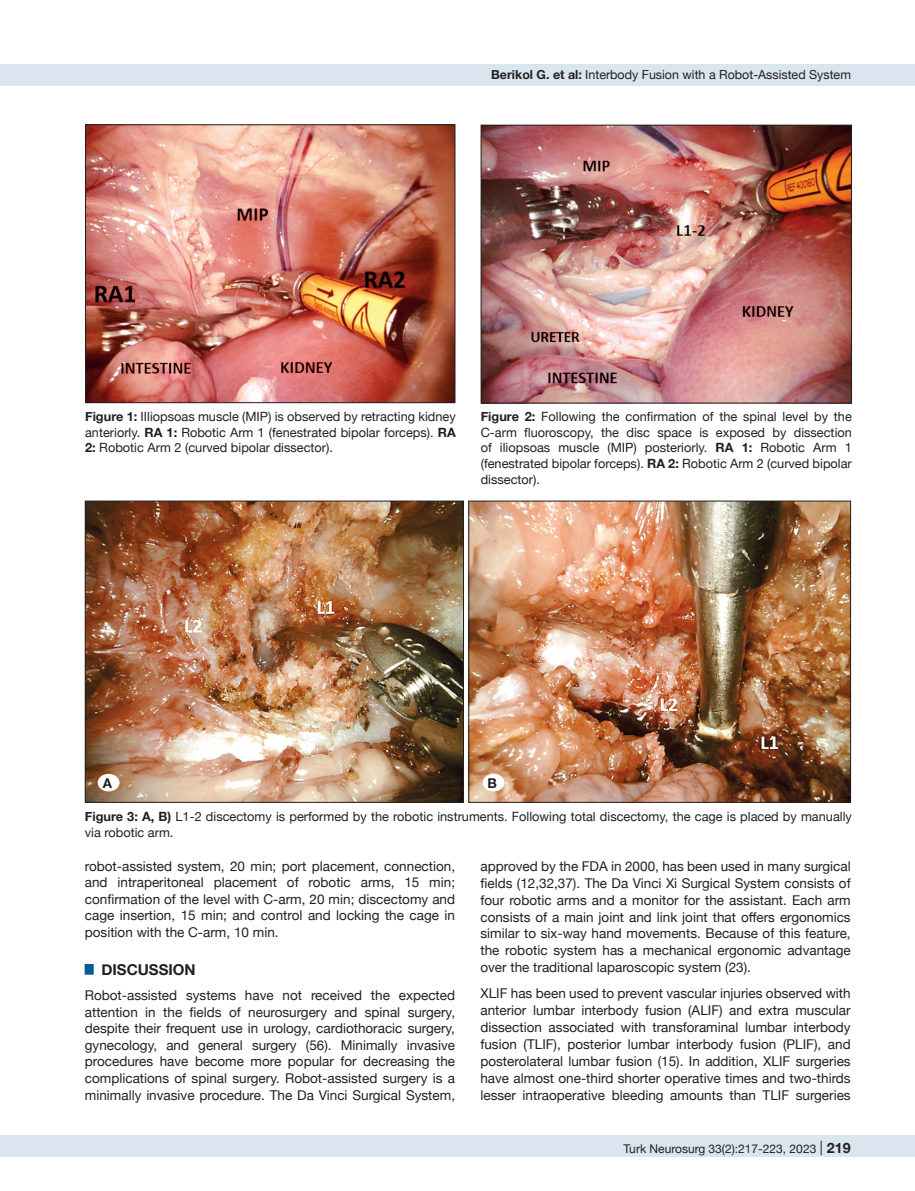
<style>
.page{position:relative;width:915px;height:1191px;background:#fff}
.page>*{position:absolute;margin:0;border:0;box-sizing:border-box;transform-origin:0 0}
.t1{font:700 15px "Helvetica Neue";color:#231f20}
.t2{font:13.5px/17px "Helvetica Neue";color:#231f20;text-align:justify}
.t3{font:700 13.5px "Helvetica Neue";color:#231f20}
.t4{font:12.75px/15.8px "Helvetica Neue";color:#231f20;text-align:justify}
.t5{font:12.45px "Helvetica Neue";color:#231f20}
.t6{font:12px "Helvetica Neue";color:#231f20}
.s1{font-weight:700}
.s2{font-size:14.25px}
.s3{font-weight:700;font-size:14.25px}
</style>
<div class="page">
<div style="left:0;top:1135px;width:914px;height:22px;background:#dbe5f0"></div>
<div style="left:0;top:64px;width:914px;height:21px;background:#dbe5f0"></div>
<img style="left:470px;top:503px;width:378px;height:297px">
<div style="left:468px;top:501px;width:382px;height:301px;border:1px solid #231f20"></div>
<img style="left:87px;top:126px;width:366px;height:275px">
<div style="left:85px;top:124px;width:370px;height:279px;border:1px solid #231f20"></div>
<img style="left:482px;top:127px;width:367px;height:274px">
<div style="left:480px;top:125px;width:371px;height:278px;border:1px solid #231f20"></div>
<img style="left:87px;top:503px;width:374px;height:297px">
<div style="left:85px;top:501px;width:378px;height:301px;border:1px solid #231f20"></div>
<div style="left:98px;top:774px;width:21px;height:17px;background:#fff;border-radius:50%"></div>
<div style="left:98px;top:774px;width:21px;height:17px;border:1px solid #fff;border-radius:50%"></div>
<div style="left:483px;top:774px;width:21px;height:17px;background:#fff;border-radius:50%"></div>
<div style="left:483px;top:774px;width:21px;height:17px;border:1px solid #fff;border-radius:50%"></div>
<p class="t5" style="left:491px;top:66px;width:361px"><span class="s1">Berikol G. et al:</span> Interbody Fusion with a Robot-Assisted System</p>
<p class="t4" style="left:85px;top:409px;width:372px"><span class="s1">Figure 1:</span> IIliopsoas muscle (MIP) is observed by retracting kidney anteriorly. <span class="s1">RA 1:</span> Robotic Arm 1 (fenestrated bipolar forceps). <span class="s1">RA 2:</span> Robotic Arm 2 (curved bipolar dissector).</p>
<p class="t4" style="left:480px;top:409px;width:372px"><span class="s1">Figure 2:</span> Following the confirmation of the spinal level by the C-arm fluoroscopy, the disc space is exposed by dissection of iliopsoas muscle (MIP) posteriorly. <span class="s1">RA 1:</span> Robotic Arm 1 (fenestrated bipolar forceps). <span class="s1">RA 2:</span> Robotic Arm 2 (curved bipolar dissector).</p>
<p class="t3" style="left:103px;top:772px;width:11px">A</p>
<p class="t3" style="left:487px;top:772px;width:11px">B</p>
<p class="t4" style="left:85px;top:809px;width:768px"><span class="s1">Figure 3: A, B)</span> L1-2 discectomy is performed by the robotic instruments. Following total discectomy, the cage is placed by manually via robotic arm.</p>
<p class="t2" style="left:85px;top:858px;width:371px">robot-assisted system, 20 min; port placement, connection, and intraperitoneal placement of robotic arms, 15 min; confirmation of the level with C-arm, 20 min; discectomy and cage insertion, 15 min; and control and locking the cage in position with the C-arm, 10 min.</p>
<p class="t1" style="left:85px;top:957px;width:112px"><sup>█</sup> DISCUSSION</p>
<p class="t2" style="left:85px;top:987px;width:371px">Robot-assisted systems have not received the expected attention in the fields of neurosurgery and spinal surgery, despite their frequent use in urology, cardiothoracic surgery, gynecology, and general surgery (56). Minimally invasive procedures have become more popular for decreasing the complications of spinal surgery. Robot-assisted surgery is a minimally invasive procedure. The Da Vinci Surgical System,</p>
<p class="t2" style="left:480px;top:858px;width:371px">approved by the FDA in 2000, has been used in many surgical fields (12,32,37). The Da Vinci Xi Surgical System consists of four robotic arms and a monitor for the assistant. Each arm consists of a main joint and link joint that offers ergonomics similar to six-way hand movements. Because of this feature, the robotic system has a mechanical ergonomic advantage over the traditional laparoscopic system (23).</p>
<p class="t2" style="left:480px;top:985px;width:371px">XLIF has been used to prevent vascular injuries observed with anterior lumbar interbody fusion (ALIF) and extra muscular dissection associated with transforaminal lumbar interbody fusion (TLIF), posterior lumbar interbody fusion (PLIF), and posterolateral lumbar fusion (15). In addition, XLIF surgeries have almost one-third shorter operative times and two-thirds lesser intraoperative bleeding amounts than TLIF surgeries</p>
<p class="t6" style="left:623px;top:1140px;width:250px">Turk Neurosurg 33(2):217-223, 2023 <span class="s2">|</span> <span class="s3">219219</span></p>
</div>
